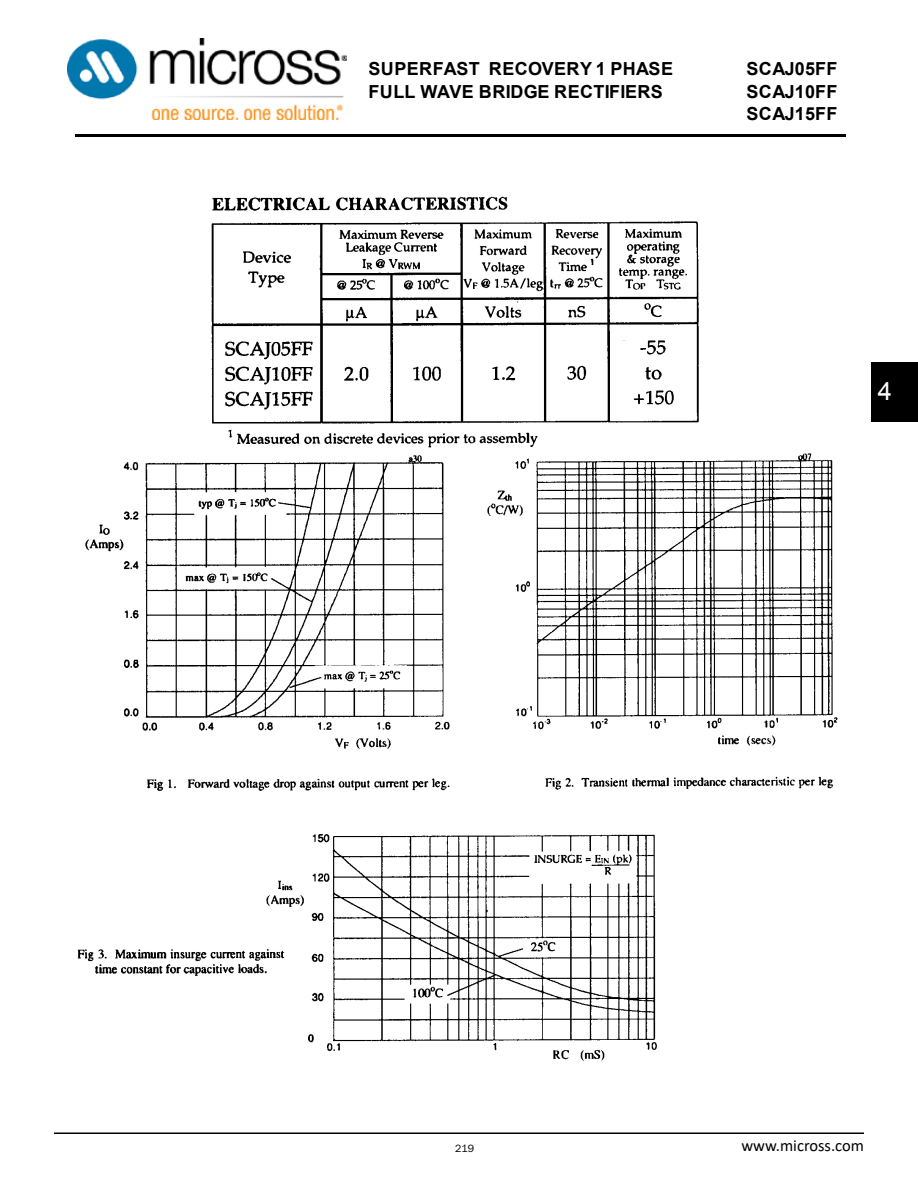
<style>
.page{position:relative;width:918px;height:1188px;background:#fff}
.page>*{position:absolute;margin:0;border:0;box-sizing:border-box;transform-origin:0 0}
.t1{font:25.5px "Arial";color:#fff}
.t2{font:700 18px/22.5px "Arial";letter-spacing:.02em;color:#000}
.t3{font:16.5px "Calibri";color:#000}
.t4{font:10.5px "Arial";color:#000}
.t5{font:10.5px "Franklin Gothic IT Cby BT";color:#000}
</style>
<div class="page">
<hr style="left:54px;top:1133px;width:810px;height:1px;background:#000">
<hr style="left:75px;top:134px;width:771px;height:2px;background:#000">
<img style="left:77px;top:196px;width:761px;height:865px">
<div style="left:871px;top:362px;width:47px;height:60px;background:#000"></div>
<img style="left:68px;top:39px;width:279px;height:80px">
<p class="t2" style="left:369px;top:58px;width:306px">SUPERFAST RECOVERY 1 PHASE<br>FULL WAVE BRIDGE RECTIFIERS</p>
<p class="t2" style="left:747px;top:58px;width:92px;text-align:justify">SCAJ05FF SCAJ10FF SCAJ15FF</p>
<h1 class="t1" style="left:878px;top:374px;width:16px">4</h1>
<p class="t3" style="left:741px;top:1134px;width:124px">www.micross.com</p>
<p class="t5" style="left:455px;top:1142px;width:20px">219</p>
<p class="t4" style="left:776px;top:1141px;width:89px">www.semtech.com</p>
</div>
